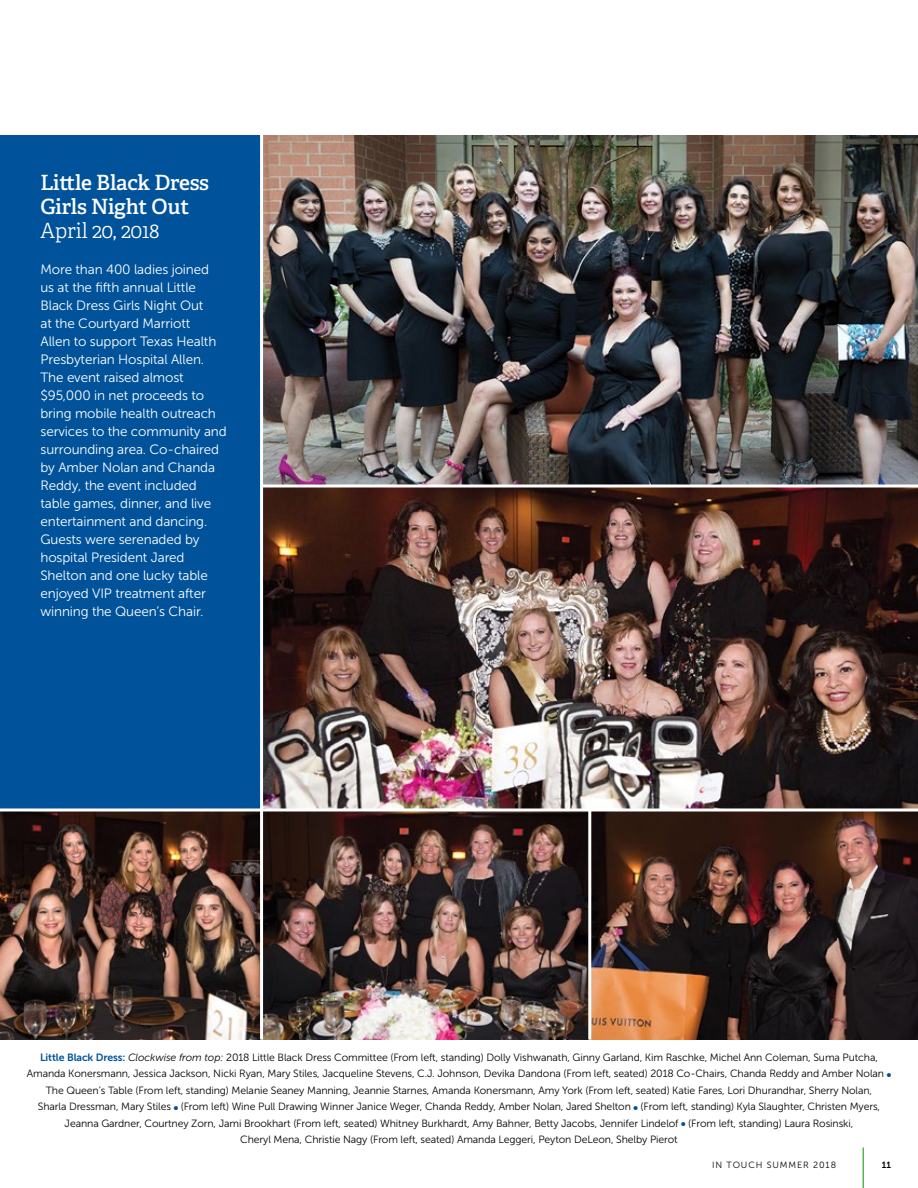
<style>
.page{position:relative;width:918px;height:1188px;background:#fff}
.page>*{position:absolute;margin:0;border:0;box-sizing:border-box;transform-origin:0 0}
.t1{font:600 21px/24px "Adelle";letter-spacing:-.01em;color:#fff}
.t2{font:300 21px "Adelle";letter-spacing:-.01em;color:#fff}
.t3{font:13.5px/18px "Museo Sans 300";letter-spacing:-.01em;color:#fff}
.t4{font:10.5px/16.5px "Museo Sans 300";letter-spacing:-.01em;color:#000;text-align:center}
.t5{font:9px "Museo Sans 300";letter-spacing:.1em;color:#000}
.t6{font:9px "Museo Sans 700";color:#000}
.s1{font-family:"Museo Sans 700";color:#00539b}
.s2{font-style:italic}
.s3{color:#00539b}
</style>
<div class="page">
<hr style="left:862px;top:1148px;width:2px;height:40px;background:#54b948">
<img style="left:263px;top:135px;width:655px;height:349px">
<img style="left:263px;top:488px;width:655px;height:320px">
<div style="left:0;top:135px;width:261px;height:675px;background:#00539b"></div>
<img style="left:0;top:812px;width:260px;height:228px">
<img style="left:263px;top:812px;width:325px;height:228px">
<img style="left:591px;top:812px;width:327px;height:228px">
<svg style="left:0;top:808px;width:918px;height:4px"></svg>
<hr style="left:260px;top:133px;width:3px;height:907px;background:#fff">
<hr style="left:588px;top:810px;width:3px;height:230px;background:#fff">
<svg style="left:263px;top:484px;width:655px;height:4px"></svg>
<h1 class="t1" style="left:40px;top:171px;width:170px">Little Black Dress<br>Girls Night Out</h1>
<h1 class="t2" style="left:40px;top:218px;width:121px">April 20, 2018</h1>
<p class="t3" style="left:40px;top:260px;width:188px">More than 400 ladies joined<br>us at the fifth annual Little<br>Black Dress Girls Night Out<br>at the Courtyard Marriott<br>Allen to support Texas Health<br>Presbyterian Hospital Allen.<br>The event raised almost $95,000 in net proceeds to bring mobile health outreach services to the community and surrounding area. Co-chaired by Amber Nolan and Chanda<br>Reddy, the event included table games, dinner, and live entertainment and dancing.<br>Guests were serenaded by hospital President Jared<br>Shelton and one lucky table enjoyed VIP treatment after winning the Queen’s Chair.</p>
<p class="t4" style="left:27px;top:1049px;width:866px"><span class="s1">Little Black Dress:</span> <span class="s2">Clockwise from top:</span> 2018 Little Black Dress Committee (From left, standing) Dolly Vishwanath, Ginny Garland, Kim Raschke, Michel Ann Coleman, Suma Putcha, Amanda Konersmann, Jessica Jackson, Nicki Ryan, Mary Stiles, Jacqueline Stevens, C.J. Johnson, Devika Dandona (From left, seated) 2018 Co-Chairs, Chanda Reddy and Amber Nolan <span class="s3">● </span>The Queen’s Table (From left, standing) Melanie Seaney Manning, Jeannie Starnes, Amanda Konersmann, Amy York (From left, seated) Katie Fares, Lori Dhurandhar, Sherry Nolan,<br>Sharla Dressman, Mary Stiles <span class="s3">●</span> (From left) Wine Pull Drawing Winner Janice Weger, Chanda Reddy, Amber Nolan, Jared Shelton <span class="s3">●</span> (From left, standing) Kyla Slaughter, Christen Myers, Jeanna Gardner, Courtney Zorn, Jami Brookhart (From left, seated) Whitney Burkhardt, Amy Bahner, Betty Jacobs, Jennifer Lindelof <span class="s3">●</span> (From left, standing) Laura Rosinski,<br>Cheryl Mena, Christie Nagy (From left, seated) Amanda Leggeri, Peyton DeLeon, Shelby Pierot</p>
<p class="t5" style="left:712px;top:1160px;width:125px">IN TOUCH SUMMER 2018</p>
<p class="t6" style="left:882px;top:1160px;width:11px">11</p>
</div>
